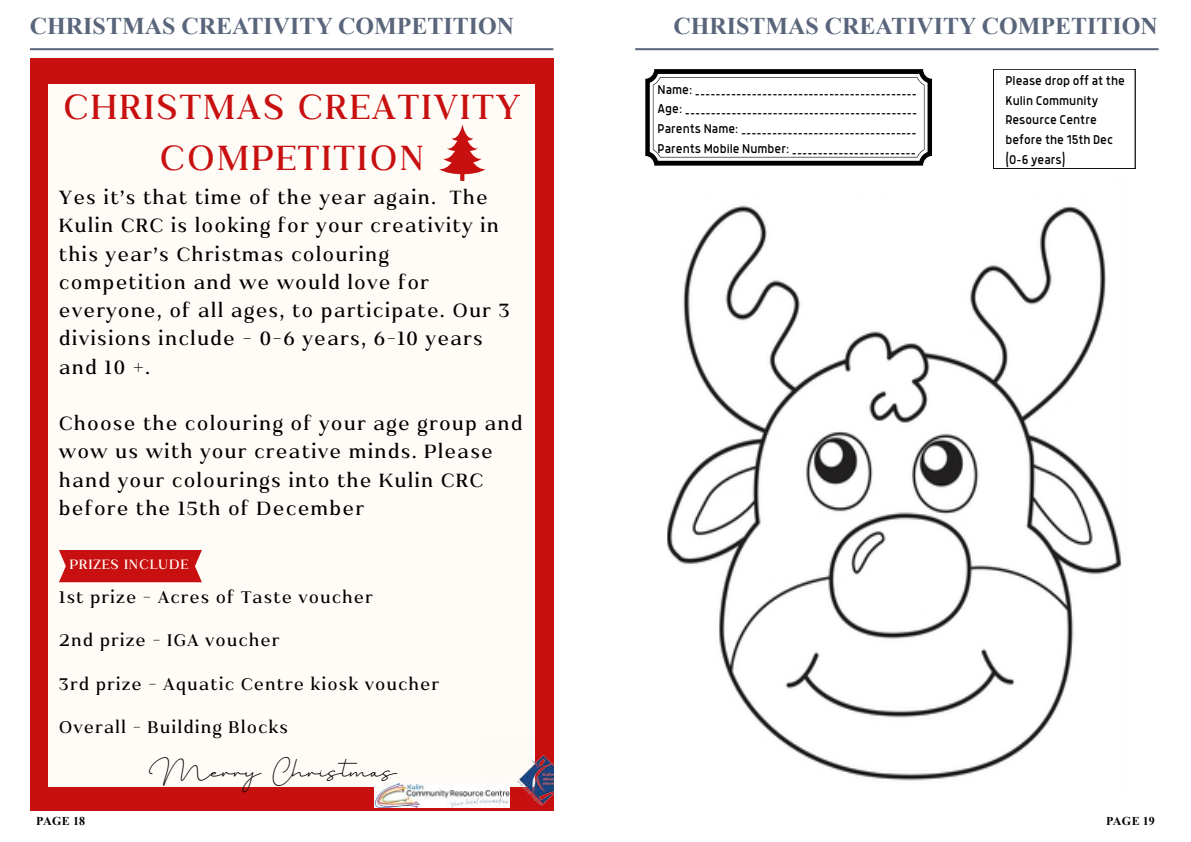
<style>
.page{position:relative;width:1191px;height:842px;background:#fff}
.page>*{position:absolute;margin:0;border:0;box-sizing:border-box;transform-origin:0 0}
.t1{font:47.1px "Billion Miracles";color:#000}
.t2{font:500 41.6px/50.3px "Kulachat Serif";letter-spacing:.045em;color:#c81010;text-align:center}
.t3{font:700 24px "Times New Roman";color:#59657b}
.t4{font:500 22.8px/28.2px "Kulachat Serif";letter-spacing:.05em;color:#000}
.t5{font:500 20px/43.4px "Kulachat Serif";letter-spacing:.05em;color:#000}
.t6{font:500 16.1px "Kulachat Serif";letter-spacing:.05em;color:#fffbf6}
.t7{font:14.1px/19.6px "Anteb";color:#000;text-align:justify;scale:.93 1}
.t8{font:700 12px "Times New Roman";letter-spacing:.015em;color:#000}
</style>
<div class="page">
<hr style="left:635px;top:48px;width:523px;height:2px;background:#59657b">
<svg style="left:645px;top:69px;width:287px;height:97px"></svg>
<img style="left:668px;top:205px;width:454px;height:576px">
<svg style="left:993px;top:69px;width:142px;height:100px"></svg>
<hr style="left:30px;top:48px;width:523px;height:2px;background:#59657b">
<div style="left:30px;top:58px;width:523px;height:752px;background:#c81010"></div>
<div style="left:49px;top:84px;width:486px;height:702px;background:#fffbf6"></div>
<div style="left:59px;top:550px;width:143px;height:32px;background:#c81010"></div>
<svg style="left:439px;top:124px;width:46px;height:57px"></svg>
<img style="left:478px;top:755px;width:75px;height:53px">
<img style="left:375px;top:784px;width:134px;height:23px">
<p class="t3" style="left:30px;top:9px;width:486px">CHRISTMAS CREATIVITY COMPETITION</p>
<h2 class="t2" style="left:63px;top:80px;width:458px">CHRISTMAS CREATIVITY<br>COMPETITION</h2>
<p class="t4" style="left:59px;top:182px;width:452px">Yes it’s that time of the year again. The Kulin CRC is looking for your creativity in this year’s Christmas colouring competition and we would love for everyone, of all ages, to participate. Our 3 divisions include - 0-6 years, 6-10 years and 10 +.</p>
<p class="t4" style="left:59px;top:408px;width:465px">Choose the colouring of your age group and wow us with your creative minds. Please hand your colourings into the Kulin CRC before the 15th of December</p>
<p class="t6" style="left:69px;top:554px;width:120px">PRIZES INCLUDE</p>
<p class="t5" style="left:59px;top:574px;width:382px">1st prize - Acres of Taste voucher<br>2nd prize - IGA voucher<br>3rd prize - Aquatic Centre kiosk voucher<br>Overall - Building Blocks</p>
<h1 class="t1" style="left:149px;top:750px;width:249px">Merry Christmas</h1>
<p class="t3" style="left:673px;top:9px;width:486px">CHRISTMAS CREATIVITY COMPETITION</p>
<p class="t7" style="left:657px;top:79px;width:281px">Name: ___________________________________________ Age: _____________________________________________ Parents Name: __________________________________ Parents Mobile Number: ________________________</p>
<p class="t7" style="left:1005px;top:71px;width:130px;text-align:left">Please drop off at the<br>Kulin Community<br>Resource Centre before the 15th Dec (0-6 years)</p>
<p class="t8" style="left:36px;top:813px;width:50px">PAGE 18</p>
<p class="t8" style="left:1106px;top:813px;width:50px">PAGE 19</p>
</div>
